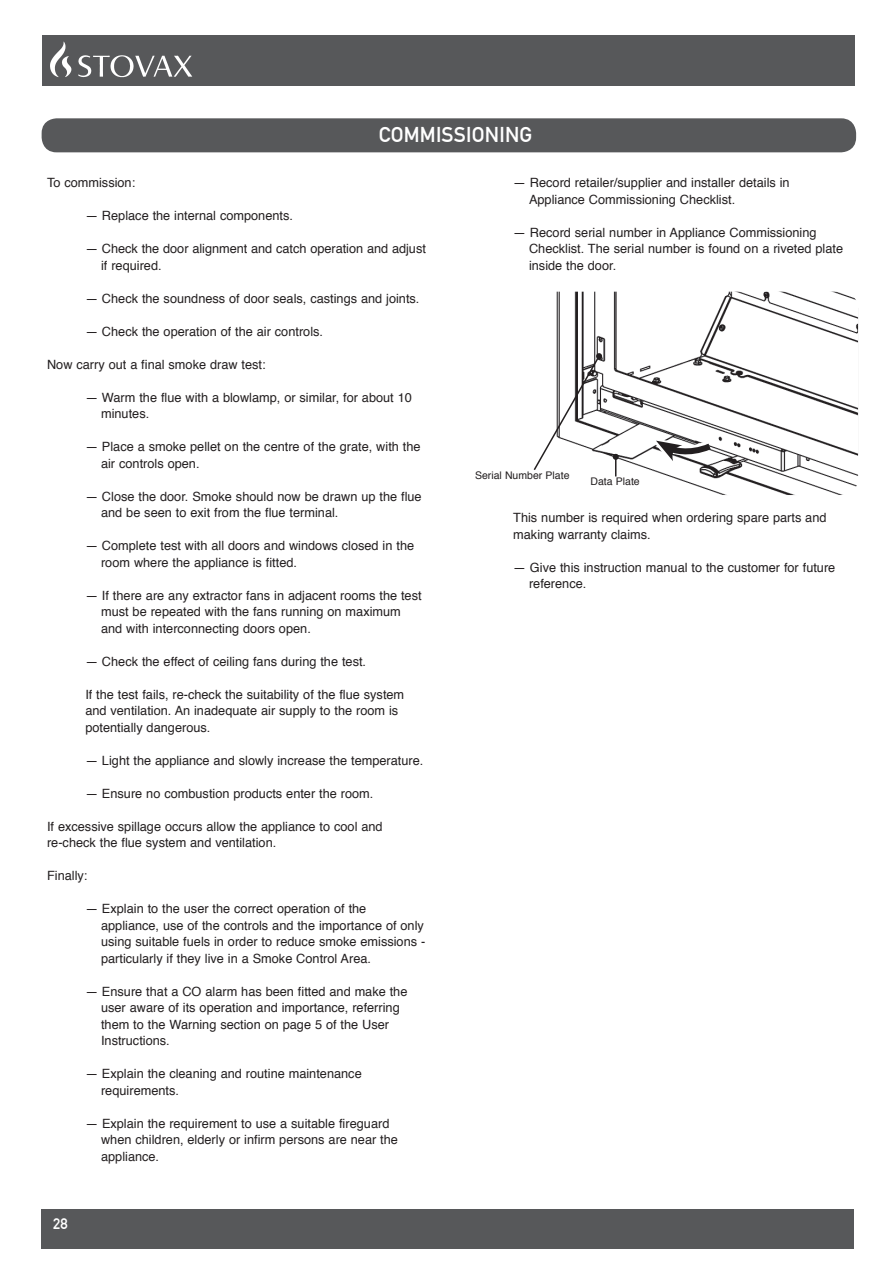
<style>
.page{position:relative;width:893px;height:1263px;background:#fff}
.page>*{position:absolute;margin:0;border:0;box-sizing:border-box;transform-origin:0 0}
.t1{font:700 21px "DIN Alternate";letter-spacing:.01em;color:#fff}
.t2{font:700 15px "DIN Alternate";color:#fff}
.t3{font:12.75px/16.5px "Helvetica";color:#231f20}
.t4{font:10.5px "Helvetica";color:#231f20}
</style>
<div class="page">
<div style="left:41px;top:1209px;width:813px;height:39px;background:#57585a"></div>
<div style="left:42px;top:35px;width:812px;height:50px;background:#57585a"></div>
<img style="left:50px;top:42px;width:14px;height:34px">
<img style="left:556px;top:292px;width:302px;height:203px">
<svg style="left:613px;top:454px;width:6px;height:22px"></svg>
<svg style="left:650px;top:434px;width:69px;height:31px"></svg>
<svg style="left:533px;top:353px;width:69px;height:119px"></svg>
<div style="left:42px;top:118px;width:814px;height:34px;background:#57585a;border-radius:15px"></div>
<h1 class="t1" style="left:379px;top:119px;width:155px">COMMISSIONING</h1>
<p class="t3" style="left:47px;top:175px;width:90px">To commission:</p>
<p class="t3" style="left:85px;top:208px;width:209px">— Replace the internal components.</p>
<p class="t3" style="left:101px;top:241px;width:326px;text-indent:-16px">— Check the door alignment and catch operation and adjust if required.</p>
<p class="t3" style="left:85px;top:290px;width:336px">— Check the soundness of door seals, castings and joints.</p>
<p class="t3" style="left:85px;top:323px;width:239px">— Check the operation of the air controls.</p>
<p class="t3" style="left:47px;top:356px;width:220px">Now carry out a final smoke draw test:</p>
<p class="t3" style="left:101px;top:389px;width:312px;text-indent:-16px">— Warm the flue with a blowlamp, or similar, for about 10 minutes.</p>
<p class="t3" style="left:101px;top:439px;width:321px;text-indent:-16px">— Place a smoke pellet on the centre of the grate, with the air controls open.</p>
<p class="t3" style="left:101px;top:488px;width:322px;text-indent:-16px">— Close the door. Smoke should now be drawn up the flue and be seen to exit from the flue terminal.</p>
<p class="t3" style="left:101px;top:538px;width:315px;text-indent:-16px">— Complete test with all doors and windows closed in the room where the appliance is fitted.</p>
<p class="t3" style="left:101px;top:587px;width:322px;text-indent:-16px">— If there are any extractor fans in adjacent rooms the test must be repeated with the fans running on maximum and with interconnecting doors open.</p>
<p class="t3" style="left:85px;top:653px;width:282px">— Check the effect of ceiling fans during the test.</p>
<p class="t3" style="left:85px;top:686px;width:320px">If the test fails, re-check the suitability of the flue system and ventilation. An inadequate air supply to the room is potentially dangerous.</p>
<p class="t3" style="left:85px;top:752px;width:340px">— Light the appliance and slowly increase the temperature.</p>
<p class="t3" style="left:85px;top:785px;width:290px">— Ensure no combustion products enter the room.</p>
<p class="t3" style="left:47px;top:818px;width:337px">If excessive spillage occurs allow the appliance to cool and re-check the flue system and ventilation.</p>
<p class="t3" style="left:47px;top:868px;width:42px">Finally:</p>
<p class="t3" style="left:101px;top:901px;width:326px;text-indent:-16px">— Explain to the user the correct operation of the appliance, use of the controls and the importance of only using suitable fuels in order to reduce smoke emissions - particularly if they live in a Smoke Control Area.</p>
<p class="t3" style="left:101px;top:983px;width:308px;text-indent:-16px">— Ensure that a CO alarm has been fitted and make the user aware of its operation and importance, referring them to the Warning section on page 5 of the User Instructions.</p>
<p class="t3" style="left:101px;top:1066px;width:262px;text-indent:-16px">— Explain the cleaning and routine maintenance requirements.</p>
<p class="t3" style="left:101px;top:1115px;width:298px;text-indent:-16px">— Explain the requirement to use a suitable fireguard when children, elderly or infirm persons are near the appliance.</p>
<p class="t2" style="left:53px;top:1213px;width:16px">28</p>
<p class="t3" style="left:529px;top:175px;width:262px;text-indent:-16px">— Record retailer/supplier and installer details in<br>Appliance Commissioning Checklist.</p>
<p class="t3" style="left:529px;top:224px;width:316px;text-indent:-16px">— Record serial number in Appliance Commissioning<br>Checklist. The serial number is found on a riveted plate inside the door.</p>
<p class="t4" style="left:475px;top:467px;width:96px">Serial Number Plate</p>
<p class="t3" style="left:513px;top:510px;width:315px">This number is required when ordering spare parts and making warranty claims.</p>
<p class="t3" style="left:529px;top:560px;width:308px;text-indent:-16px">— Give this instruction manual to the customer for future reference.</p>
<p class="t4" style="left:590px;top:473px;width:51px">Data Plate</p>
</div>
